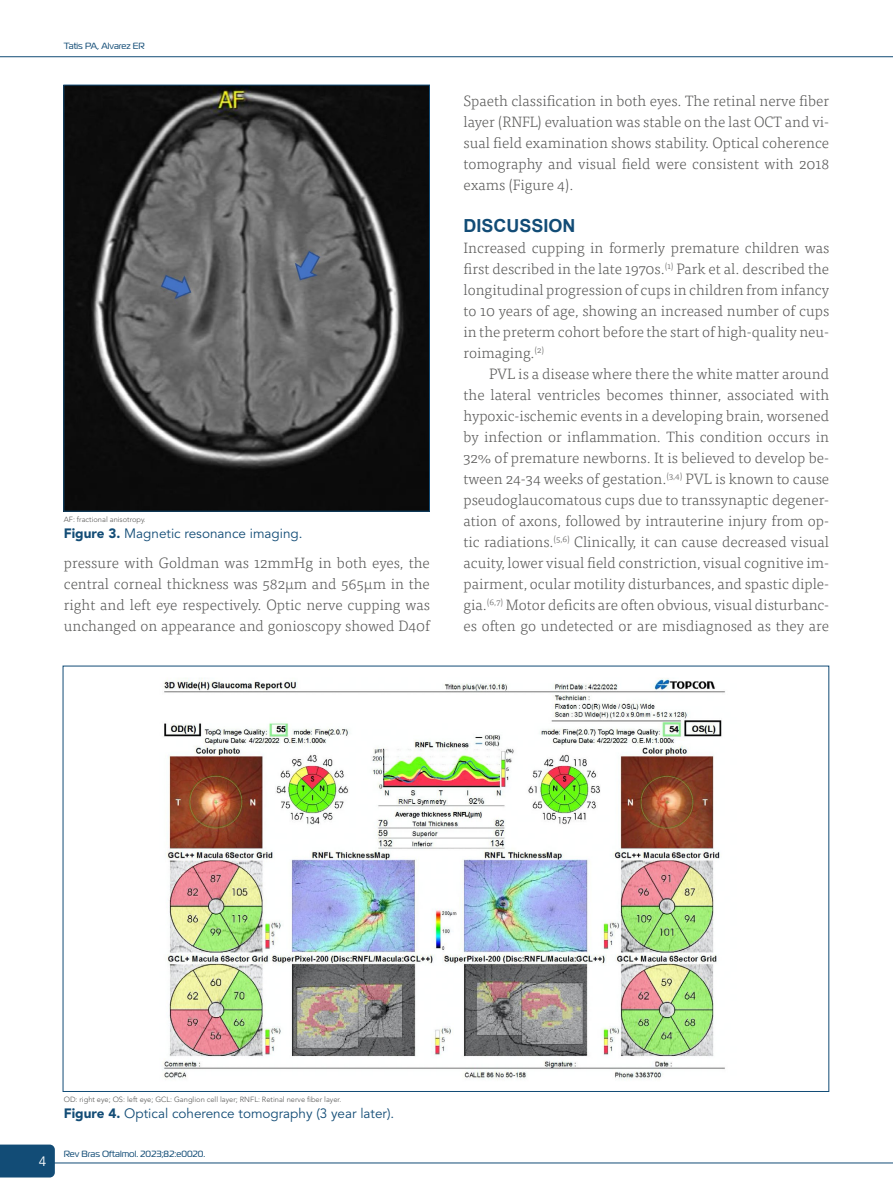
<style>
.page{position:relative;width:893px;height:1191px;background:#fff}
.page>*{position:absolute;margin:0;border:0;box-sizing:border-box;transform-origin:0 0}
.t1{font:700 18px "Arial";color:#124c76}
.t2{font:300 15px/21px "Tisa Pro";color:#575756;text-align:justify}
.t3{font:13.5px "Avenir LT Std";color:#124c76}
.t4{font:13.5px "Avenir LT Std";color:#fff}
.t5{font:9px "Magistral";color:#124c76}
.t6{font:300 7.5px "Avenir LT Std";color:#575756}
.s1{font-weight:900}
</style>
<div class="page">
<div style="left:0;top:1144px;width:55px;height:33px;background:#124c76"></div>
<hr style="left:48px;top:1162px;width:845px;height:1px;background:#124c76">
<hr style="left:0;top:56px;width:893px;height:1px;background:#124c76">
<img style="left:65px;top:87px;width:363px;height:422px">
<div style="left:63px;top:85px;width:367px;height:426px;border:1px solid #124c76"></div>
<img style="left:163px;top:678px;width:562px;height:402px">
<p class="t5" style="left:64px;top:41px;width:83px">Tatis PA, Alvarez ER</p>
<p class="t6" style="left:64px;top:514px;width:84px">AF: fractional anisotropy.</p>
<p class="t3" style="left:64px;top:525px;width:240px"><span class="s1">Figure 3.</span> Magnetic resonance imaging.</p>
<p class="t2" style="left:64px;top:552px;width:368px">pressure with Goldman was 12mmHg in both eyes, the central corneal thickness was 582μm and 565μm in the right and left eye respectively. Optic nerve cupping was unchanged on appearance and gonioscopy showed D40f</p>
<p class="t2" style="left:463px;top:90px;width:367px">Spaeth classification in both eyes. The retinal nerve fiber layer (RNFL) evaluation was stable on the last OCT and vi&shy;sual field examination shows stability. Optical coherence tomography and visual field were consistent with 2018 exams (Figure 4).</p>
<p class="t1" style="left:463px;top:214px;width:114px">DISCUSSION</p>
<p class="t2" style="left:463px;top:237px;width:367px">Increased cupping in formerly premature children was first described in the late 1970s.<sup>(1)</sup> Park et al. described the longitudinal progression of cups in children from infancy to 10 years of age, showing an increased number of cups in the preterm cohort before the start of high-quality neu&shy;roimaging.<sup>(2)</sup></p>
<p class="t2" style="left:463px;top:363px;width:367px;text-indent:26px">PVL is a disease where there the white matter around the lateral ventricles becomes thinner, associated with hypoxic-ischemic events in a developing brain, worsened by infection or inflammation. This condition occurs in 32% of premature newborns. It is believed to develop be&shy;tween 24-34 weeks of gestation.<sup>(3,4)</sup> PVL is known to cause pseudoglaucomatous cups due to transsynaptic degener&shy;ation of axons, followed by intrauterine injury from op&shy;tic radiations.<sup>(5,6)</sup> Clinically, it can cause decreased visual acuity, lower visual field constriction, visual cognitive im&shy;pairment, ocular motility disturbances, and spastic diple&shy;gia.<sup>(6,7)</sup> Motor deficits are often obvious, visual disturbanc&shy;es often go undetected or are misdiagnosed as they are</p>
<p class="t4" style="left:39px;top:1153px;width:9px">4</p>
<p class="t6" style="left:64px;top:1094px;width:279px">OD: right eye; OS: left eye; GCL: Ganglion cell layer; RNFL: Retinal nerve fiber layer.</p>
<p class="t3" style="left:64px;top:1105px;width:332px"><span class="s1">Figure 4.</span> Optical coherence tomography (3 year later).</p>
<p class="t5" style="left:64px;top:1147px;width:143px">Rev Bras Oftalmol. 2023;82:e0020.</p>
</div>
